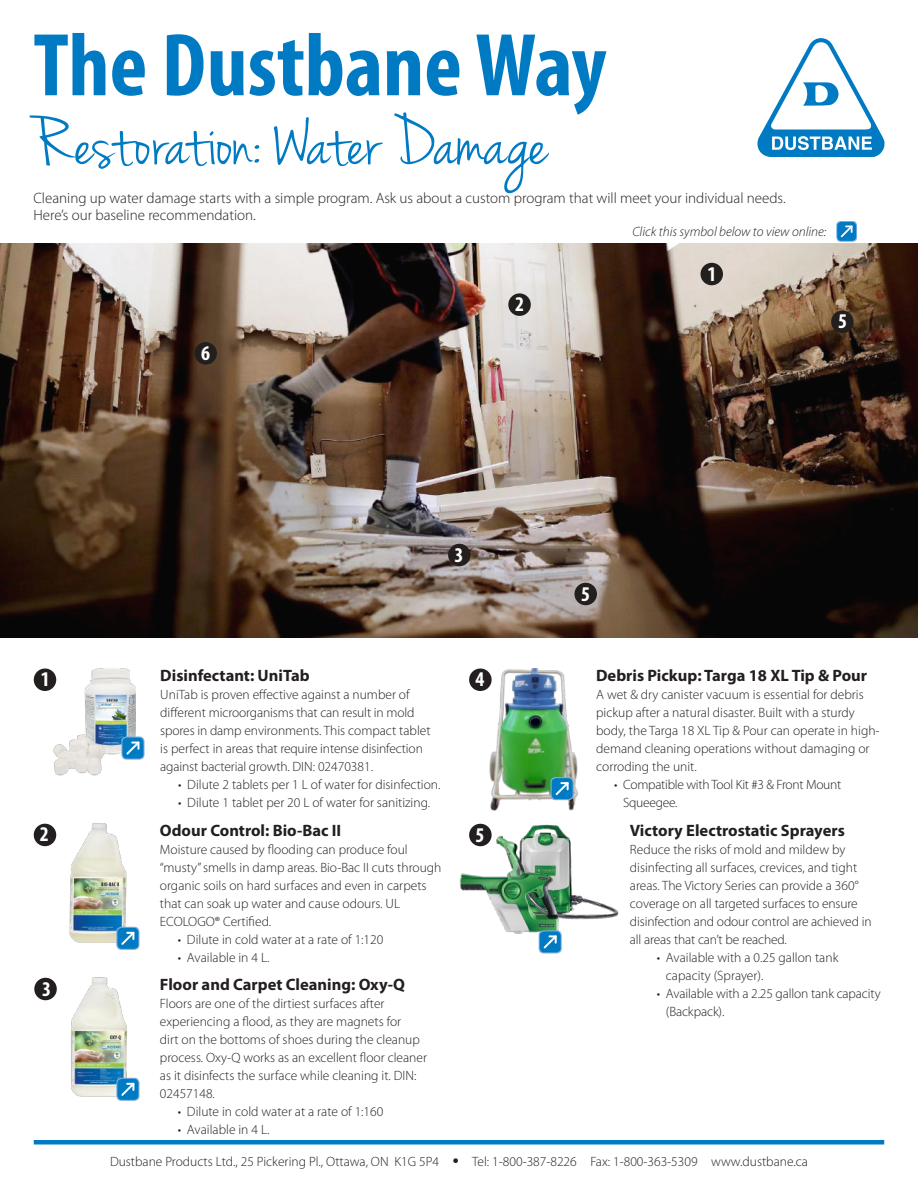
<style>
.page{position:relative;width:918px;height:1188px;background:#fff}
.page>*{position:absolute;margin:0;border:0;box-sizing:border-box;transform-origin:0 0}
.t1{font:700 condensed 90px "Myriad Pro";color:#007bc3}
.t2{font:75px "Jenna Sue";color:#007bc3}
.t3{font:700 condensed 21px "Myriad Pro";color:#fff}
.t4{font:700 16.5px "Myriad Pro";color:#241f1f}
.t5{font:300 15px/16.5px "Myriad Pro";color:#241f1f}
.t6{font:300 13.5px/18px "Myriad Pro";color:#241f1f}
.t7{font:300 13.5px/18px "Myriad Pro";letter-spacing:-.02em;color:#241f1f}
.t8{font:italic 300 13.5px "Myriad Pro";color:#241f1f}
.s1{font-weight:900;font-size:16.5px}
</style>
<div class="page">
<hr style="left:34px;top:1140px;width:850px;height:4px;background:#007bc3">
<svg style="left:757px;top:38px;width:128px;height:119px"></svg>
<img style="left:0;top:243px;width:918px;height:394px">
<div style="left:831px;top:310px;width:23px;height:23px;background:#241f1f;border-radius:50%"></div>
<div style="left:508px;top:293px;width:23px;height:23px;background:#241f1f;border-radius:50%"></div>
<div style="left:700px;top:263px;width:23px;height:22px;background:#241f1f;border-radius:50%"></div>
<div style="left:574px;top:583px;width:23px;height:22px;background:#241f1f;border-radius:50%"></div>
<div style="left:194px;top:342px;width:23px;height:23px;background:#241f1f;border-radius:50%"></div>
<div style="left:34px;top:978px;width:23px;height:22px;background:#241f1f;border-radius:50%"></div>
<div style="left:448px;top:544px;width:23px;height:22px;background:#241f1f;border-radius:50%"></div>
<img style="left:71px;top:977px;width:62px;height:120px">
<img style="left:69px;top:823px;width:64px;height:120px">
<div style="left:34px;top:824px;width:22px;height:22px;background:#241f1f;border-radius:50%"></div>
<img style="left:44px;top:668px;width:92px;height:108px">
<div style="left:34px;top:669px;width:22px;height:22px;background:#241f1f;border-radius:50%"></div>
<div style="left:469px;top:824px;width:23px;height:22px;background:#241f1f;border-radius:50%"></div>
<img style="left:491px;top:824px;width:128px;height:96px">
<img style="left:459px;top:850px;width:103px;height:104px">
<img style="left:485px;top:668px;width:94px;height:143px">
<div style="left:469px;top:669px;width:23px;height:22px;background:#241f1f;border-radius:50%"></div>
<svg style="left:836px;top:221px;width:21px;height:21px"></svg>
<div style="left:837px;top:222px;width:19px;height:19px;background:#007bc3;border-radius:4px"></div>
<svg style="left:841px;top:226px;width:12px;height:11px"></svg>
<svg style="left:551px;top:777px;width:23px;height:23px"></svg>
<div style="left:552px;top:778px;width:21px;height:21px;background:#007bc3;border-radius:4px"></div>
<svg style="left:556px;top:782px;width:13px;height:13px"></svg>
<svg style="left:116px;top:927px;width:23px;height:23px"></svg>
<div style="left:117px;top:928px;width:21px;height:21px;background:#007bc3;border-radius:4px"></div>
<svg style="left:121px;top:932px;width:13px;height:13px"></svg>
<svg style="left:121px;top:737px;width:24px;height:23px"></svg>
<div style="left:122px;top:738px;width:21px;height:21px;background:#007bc3;border-radius:4px"></div>
<svg style="left:126px;top:742px;width:13px;height:13px"></svg>
<svg style="left:539px;top:930px;width:23px;height:23px"></svg>
<div style="left:540px;top:931px;width:21px;height:21px;background:#007bc3;border-radius:4px"></div>
<svg style="left:544px;top:935px;width:13px;height:14px"></svg>
<svg style="left:116px;top:1078px;width:23px;height:23px"></svg>
<div style="left:117px;top:1079px;width:21px;height:21px;background:#007bc3;border-radius:4px"></div>
<svg style="left:121px;top:1083px;width:13px;height:13px"></svg>
<h1 class="t1" style="left:33px;top:9px;width:575px">The Dustbane Way</h1>
<h2 class="t2" style="left:33px;top:99px;width:516px">Restoration: Water Damage</h2>
<p class="t5" style="left:33px;top:190px;width:754px">Cleaning up water damage starts with a simple program. Ask us about a custom program that will meet your individual needs.<br>Here’s our baseline recommendation.</p>
<p class="t8" style="left:632px;top:224px;width:196px">Click this symbol below to view online:</p>
<h3 class="t3" style="left:201px;top:340px;width:10px">6</h3>
<h3 class="t3" style="left:515px;top:291px;width:10px">2</h3>
<h3 class="t3" style="left:708px;top:260px;width:10px">1</h3>
<h3 class="t3" style="left:838px;top:308px;width:10px">5</h3>
<h3 class="t3" style="left:454px;top:541px;width:10px">3</h3>
<h3 class="t3" style="left:581px;top:580px;width:10px">5</h3>
<h3 class="t3" style="left:41px;top:666px;width:10px">1</h3>
<p class="t4" style="left:160px;top:665px;width:151px">Disinfectant: UniTab</p>
<p class="t6" style="left:160px;top:685px;width:272px">UniTab is proven effective against a number of different microorganisms that can result in mold spores in damp environments. This compact tablet is perfect in areas that require intense disinfection against bacterial growth. DIN: 02470381.</p>
<p class="t6" style="left:178px;top:775px;width:264px">• Dilute 2 tablets per 1 L of water for disinfection.</p>
<p class="t6" style="left:178px;top:793px;width:253px">• Dilute 1 tablet per 20 L of water for sanitizing.</p>
<h3 class="t3" style="left:475px;top:666px;width:10px">4</h3>
<p class="t4" style="left:596px;top:665px;width:273px">Debris Pickup: Targa 18 XL Tip &amp; Pour</p>
<p class="t6" style="left:596px;top:685px;width:285px">A wet &amp; dry canister vacuum is essential for debris pickup after a natural disaster. Built with a sturdy body, the Targa 18 XL Tip &amp; Pour can operate in high&shy;demand cleaning operations without damaging or corroding the unit.</p>
<p class="t7" style="left:623px;top:775px;width:220px;text-indent:-9px">• Compatible with Tool Kit #3 &amp; Front Mount<br>Squeegee.</p>
<h3 class="t3" style="left:40px;top:821px;width:10px">2</h3>
<h3 class="t3" style="left:42px;top:975px;width:10px">3</h3>
<p class="t4" style="left:160px;top:820px;width:183px">Odour Control: Bio-Bac II</p>
<p class="t6" style="left:160px;top:840px;width:283px">Moisture caused by flooding can produce foul “musty” smells in damp areas. Bio-Bac II cuts through organic soils on hard surfaces and even in carpets that can soak up water and cause odours. UL ECOLOGO® Certified.</p>
<p class="t6" style="left:178px;top:930px;width:207px">• Dilute in cold water at a rate of 1:120</p>
<p class="t6" style="left:178px;top:948px;width:93px">• Available in 4 L.</p>
<p class="t4" style="left:160px;top:974px;width:247px">Floor and Carpet Cleaning: Oxy-Q</p>
<p class="t6" style="left:160px;top:995px;width:269px">Floors are one of the dirtiest surfaces after experiencing a flood, as they are magnets for<br>dirt on the bottoms of shoes during the cleanup process. Oxy-Q works as an excellent floor cleaner as it disinfects the surface while cleaning it. DIN:<br>02457148.</p>
<p class="t6" style="left:178px;top:1103px;width:207px">• Dilute in cold water at a rate of 1:160</p>
<p class="t6" style="left:178px;top:1121px;width:93px">• Available in 4 L.</p>
<h3 class="t3" style="left:475px;top:821px;width:10px">5</h3>
<p class="t4" style="left:630px;top:820px;width:216px">Victory Electrostatic Sprayers</p>
<p class="t6" style="left:630px;top:841px;width:243px">Reduce the risks of mold and mildew by disinfecting all surfaces, crevices, and tight areas. The Victory Series can provide a 360° coverage on all targeted surfaces to ensure disinfection and odour control are achieved in all areas that can’t be reached.</p>
<p class="t6" style="left:666px;top:949px;width:174px;text-indent:-9px">• Available with a 0.25 gallon tank capacity (Sprayer).</p>
<p class="t6" style="left:666px;top:985px;width:216px;text-indent:-9px">• Available with a 2.25 gallon tank capacity (Backpack).</p>
<p class="t6" style="left:110px;top:1153px;width:699px">Dustbane Products Ltd., 25 Pickering Pl., Ottawa, ON K1G 5P4 <span class="s1">•</span> Tel: 1-800-387-8226 Fax: 1-800-363-5309 www.dustbane.ca</p>
</div>
